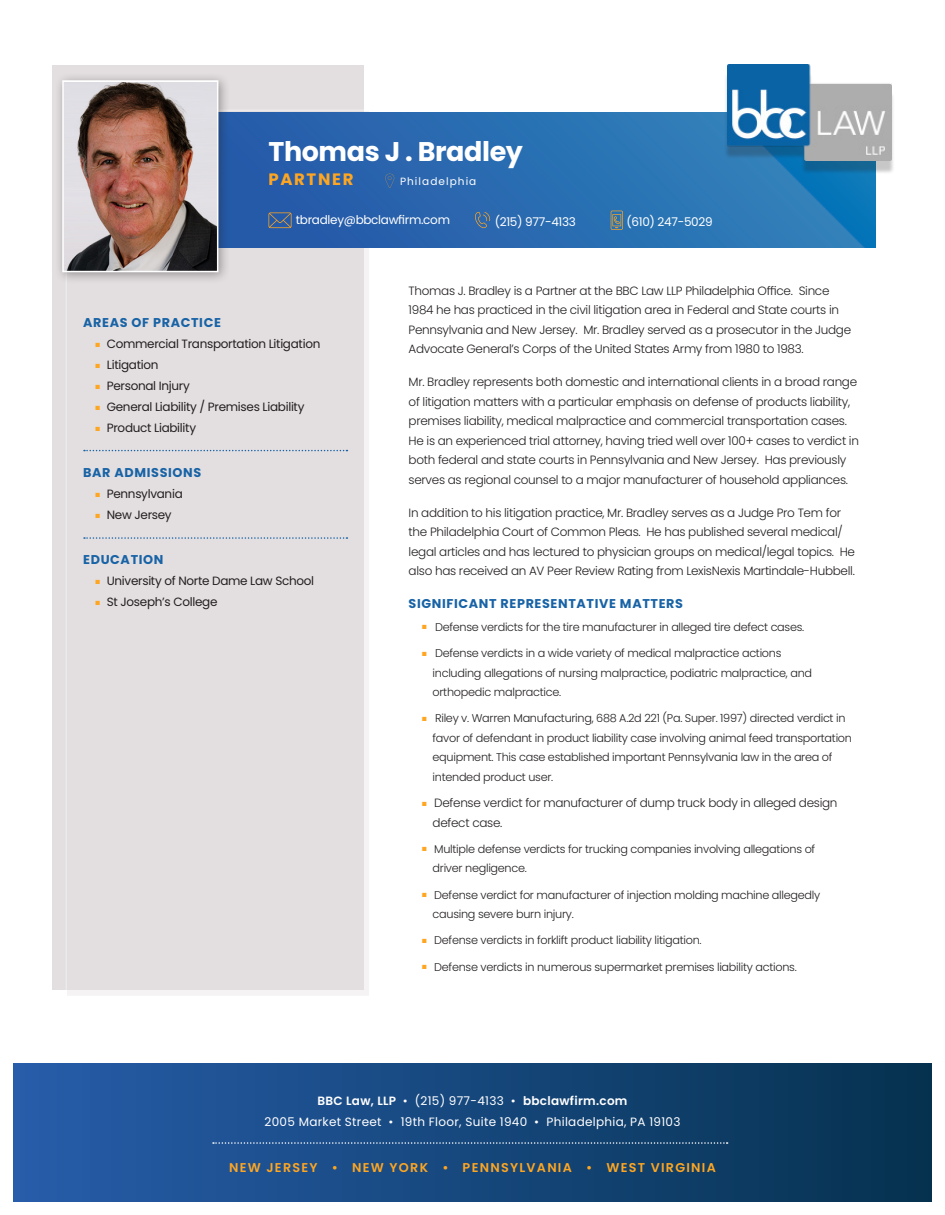
<style>
.page{position:relative;width:945px;height:1215px;background:#fff}
.page>*{position:absolute;margin:0;border:0;box-sizing:border-box;transform-origin:0 0}
.t1{font:700 27px "Poppins";letter-spacing:-.015em;color:#fff}
.t2{font:700 16.5px "Poppins";letter-spacing:.1em;color:#fea621}
.t3{font:700 12.75px "Poppins";letter-spacing:.05em;color:#1863a6}
.t4{font:600 12.75px "Poppins";letter-spacing:.1em;color:#fea621}
.t5{font:300 12px/19.5px "Poppins";letter-spacing:-.025em;color:#231f20}
.t6{font:12px "Poppins";letter-spacing:-.025em;color:#231f20}
.t7{font:12px/21px "Poppins";letter-spacing:.025em;color:#fff;text-align:center}
.t8{font:12px "Poppins";letter-spacing:-.025em;color:#fff}
.t9{font:300 11.25px/19.5px "Poppins";letter-spacing:-.025em;color:#231f20}
.t10{font:10.5px "Poppins";letter-spacing:.1em;color:#fff}
.t11{font:6px "Zapf Dingbats ITC";color:#fea621}
.s1{color:#fea621}
.s2{font-weight:600}
</style>
<div class="page">
<div style="left:14px;top:1064px;width:918px;height:138px;background:linear-gradient(to right,#275daa,#05314f)"></div>
<div style="left:52px;top:65px;width:311px;height:925px;background:#e3dfe0"></div>
<div style="left:66px;top:109px;width:305px;height:888px;background:#e3dfe0;border:2px solid #fff"></div>
<img style="left:231px;top:112px;width:645px;height:136px">
<div style="left:724px;top:72px;width:171px;height:102px;background:#231f20;opacity:.25"></div>
<img style="left:727px;top:65px;width:164px;height:95px">
<svg style="left:84px;top:450px;width:263px;height:1px"></svg>
<svg style="left:84px;top:537px;width:263px;height:2px"></svg>
<svg style="left:213px;top:1142px;width:515px;height:2px"></svg>
<svg style="left:475px;top:212px;width:15px;height:16px"></svg>
<svg style="left:385px;top:173px;width:9px;height:15px"></svg>
<svg style="left:268px;top:212px;width:24px;height:16px"></svg>
<svg style="left:611px;top:211px;width:12px;height:19px"></svg>
<div style="left:54px;top:72px;width:177px;height:212px;background:#231f20;opacity:.4"></div>
<img style="left:65px;top:83px;width:150px;height:186px">
<div style="left:62px;top:80px;width:156px;height:192px;border:2px solid #fff"></div>
<p class="t1" style="left:268px;top:136px;width:256px">Thomas J . Bradley</p>
<p class="t2" style="left:268px;top:170px;width:86px">PARTNER</p>
<p class="t10" style="left:400px;top:176px;width:78px">Philadelphia</p>
<p class="t8" style="left:296px;top:213px;width:156px">tbradley@bbclawfirm.com</p>
<p class="t8" style="left:495px;top:214px;width:83px">(215) 977-4133</p>
<p class="t8" style="left:626px;top:214px;width:88px">(610) 247-5029</p>
<p class="t3" style="left:83px;top:315px;width:139px">AREAS OF PRACTICE</p>
<p class="t6" style="left:96px;top:337px;width:226px"><span class="s1">■</span> Commercial Transportation Litigation</p>
<p class="t6" style="left:96px;top:358px;width:64px"><span class="s1">■</span> Litigation</p>
<p class="t6" style="left:96px;top:379px;width:96px"><span class="s1">■</span> Personal Injury</p>
<p class="t6" style="left:96px;top:400px;width:210px"><span class="s1">■</span> General Liability / Premises Liability</p>
<p class="t6" style="left:96px;top:421px;width:102px"><span class="s1">■</span> Product Liability</p>
<p class="t3" style="left:83px;top:465px;width:120px">BAR ADMISSIONS</p>
<p class="t6" style="left:96px;top:487px;width:89px"><span class="s1">■</span> Pennsylvania</p>
<p class="t6" style="left:96px;top:508px;width:78px"><span class="s1">■</span> New Jersey</p>
<p class="t3" style="left:83px;top:552px;width:82px">EDUCATION</p>
<p class="t6" style="left:96px;top:574px;width:220px"><span class="s1">■</span> University of Norte Dame Law School</p>
<p class="t6" style="left:96px;top:595px;width:123px"><span class="s1">■</span> St Joseph’s College</p>
<p class="t5" style="left:409px;top:281px;width:444px">Thomas J. Bradley is a Partner at the BBC Law LLP Philadelphia Office. Since 1984 he has practiced in the civil litigation area in Federal and State courts in Pennsylvania and New Jersey. Mr. Bradley served as a prosecutor in the Judge Advocate General’s Corps of the United States Army from 1980 to 1983.</p>
<p class="t5" style="left:409px;top:373px;width:452px">Mr. Bradley represents both domestic and international clients in a broad range of litigation matters with a particular emphasis on defense of products liability, premises liability, medical malpractice and commercial transportation cases.<br>He is an experienced trial attorney, having tried well over 100+ cases to verdict in both federal and state courts in Pennsylvania and New Jersey. Has previously serves as regional counsel to a major manufacturer of household appliances.</p>
<p class="t5" style="left:409px;top:503px;width:448px">In addition to his litigation practice, Mr. Bradley serves as a Judge Pro Tem for the Philadelphia Court of Common Pleas. He has published several medical/ legal articles and has lectured to physician groups on medical/legal topics. He also has received an AV Peer Review Rating from LexisNexis Martindale-Hubbell.</p>
<p class="t3" style="left:409px;top:597px;width:276px">SIGNIFICANT REPRESENTATIVE MATTERS</p>
<p class="t11" style="left:422px;top:625px;width:6px">■</p>
<p class="t9" style="left:435px;top:617px;width:371px">Defense verdicts for the tire manufacturer in alleged tire defect cases.</p>
<p class="t11" style="left:422px;top:651px;width:6px">■</p>
<p class="t9" style="left:433px;top:644px;width:381px">Defense verdicts in a wide variety of medical malpractice actions including allegations of nursing malpractice, podiatric malpractice, and orthopedic malpractice.</p>
<p class="t11" style="left:422px;top:716px;width:6px">■</p>
<p class="t9" style="left:433px;top:709px;width:421px">Riley v. Warren Manufacturing, 688 A.2d 221 (Pa. Super. 1997) directed verdict in favor of defendant in product liability case involving animal feed transportation equipment. This case established important Pennsylvania law in the area of intended product user.</p>
<p class="t11" style="left:422px;top:801px;width:6px">■</p>
<p class="t5" style="left:433px;top:793px;width:406px">Defense verdict for manufacturer of dump truck body in alleged design defect case.</p>
<p class="t11" style="left:422px;top:847px;width:6px">■</p>
<p class="t9" style="left:433px;top:839px;width:384px">Multiple defense verdicts for trucking companies involving allegations of driver negligence.</p>
<p class="t11" style="left:422px;top:892px;width:6px">■</p>
<p class="t9" style="left:433px;top:885px;width:389px">Defense verdict for manufacturer of injection molding machine allegedly causing severe burn injury.</p>
<p class="t11" style="left:422px;top:938px;width:6px">■</p>
<p class="t9" style="left:434px;top:931px;width:269px">Defense verdicts in forklift product liability litigation.</p>
<p class="t11" style="left:422px;top:964px;width:6px">■</p>
<p class="t9" style="left:434px;top:957px;width:364px">Defense verdicts in numerous supermarket premises liability actions.</p>
<p class="t7" style="left:265px;top:1090px;width:417px"><span class="s2">BBC Law, LLP</span> • (215) 977-4133 • <span class="s2">bbclawfirm.com<br></span>2005 Market Street • 19th Floor, Suite 1940 • Philadelphia, PA 19103</p>
<p class="t4" style="left:229px;top:1160px;width:488px">NEW JERSEY • NEW YORK • PENNSYLVANIA • WEST VIRGINIA</p>
</div>
